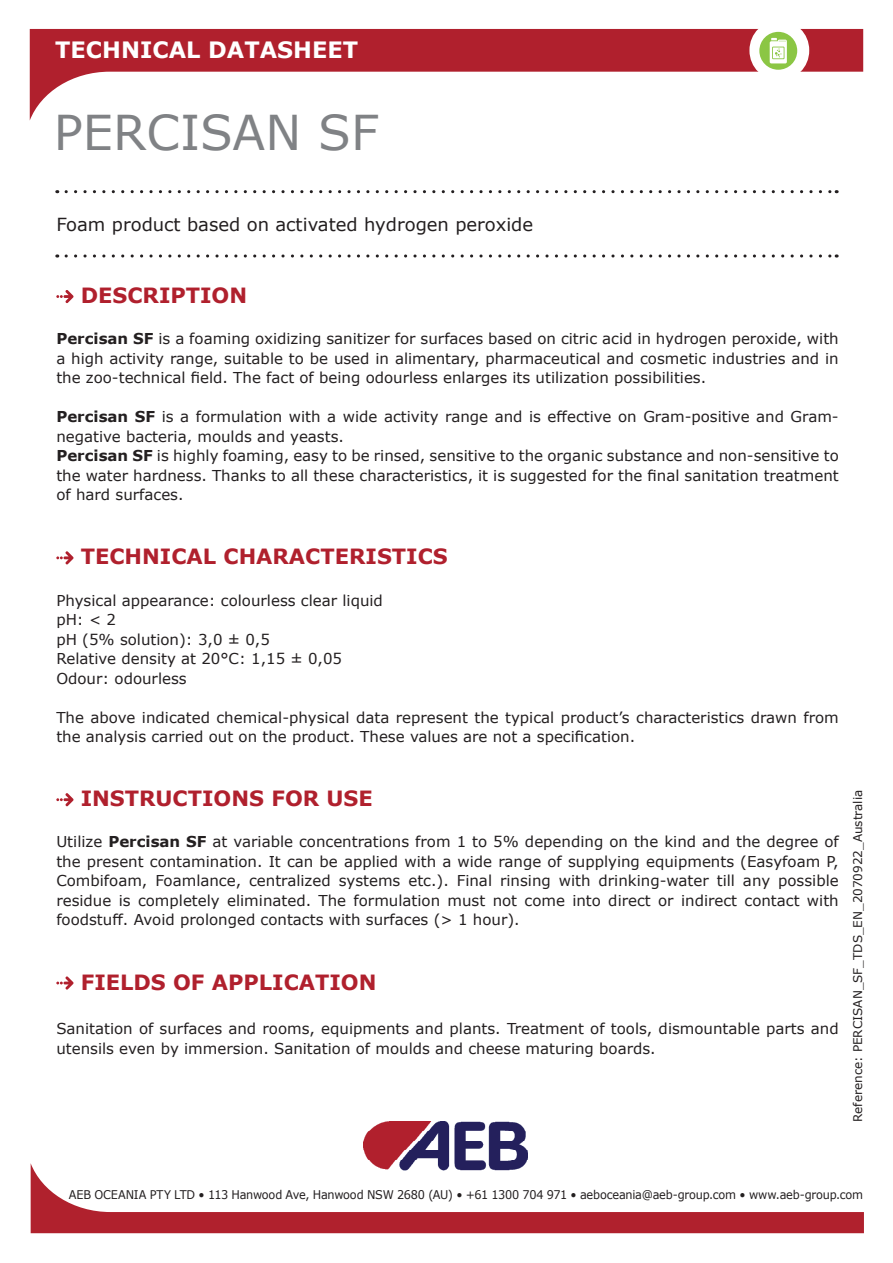
<style>
.page{position:relative;width:893px;height:1263px;background:#fff}
.page>*{position:absolute;margin:0;border:0;box-sizing:border-box;transform-origin:0 0}
.t1{font:48px "Verdana";color:#808285}
.t2{font:700 22.5px "Verdana";color:#fff}
.t3{font:700 21px "Verdana";color:#b0202d}
.t4{font:18px "Verdana";color:#231f20}
.t5{font:15px/19.5px "Verdana";color:#231f20}
.t6{font:12px "Verdana";letter-spacing:-.01em;color:#231f20;scale:.94 1}
.t7{font:12px "Verdana";letter-spacing:-.01em;color:#231f20}
.s1{font-weight:700}
</style>
<div class="page">
<svg style="left:30px;top:29px;width:833px;height:91px"></svg>
<img style="left:363px;top:1121px;width:165px;height:42px">
<svg style="left:31px;top:1163px;width:833px;height:70px"></svg>
<svg style="left:66px;top:190px;width:771px;height:3px"></svg>
<svg style="left:66px;top:254px;width:771px;height:4px"></svg>
<div style="left:749px;top:20px;width:60px;height:61px;background:#fff;border-radius:30px"></div>
<div style="left:759px;top:32px;width:38px;height:38px;background:#8bc644;border-radius:50%"></div>
<svg style="left:770px;top:38px;width:17px;height:25px"></svg>
<svg style="left:56px;top:290px;width:18px;height:13px"></svg>
<svg style="left:56px;top:551px;width:18px;height:13px"></svg>
<svg style="left:56px;top:793px;width:18px;height:13px"></svg>
<svg style="left:56px;top:976px;width:18px;height:13px"></svg>
<h2 class="t2" style="left:55px;top:34px;width:304px">TECHNICAL DATASHEET</h2>
<h1 class="t1" style="left:54px;top:100px;width:326px">PERCISAN SF</h1>
<p class="t4" style="left:56px;top:212px;width:478px">Foam product based on activated hydrogen peroxide</p>
<h3 class="t3" style="left:81px;top:281px;width:168px">DESCRIPTION</h3>
<p class="t5" style="left:56px;top:329px;width:784px;text-align:justify"><span class="s1">Percisan SF</span> is a foaming oxidizing sanitizer for surfaces based on citric acid in hydrogen peroxide, with a high activity range, suitable to be used in alimentary, pharmaceutical and cosmetic industries and in the zoo-technical field. The fact of being odourless enlarges its utilization possibilities.</p>
<p class="t5" style="left:56px;top:407px;width:784px"><span class="s1">Percisan SF</span> is a formulation with a wide activity range and is effective on Gram-positive and Gram&shy;negative bacteria, moulds and yeasts.<br><span class="s1">Percisan SF</span> is highly foaming, easy to be rinsed, sensitive to the organic substance and non-sensitive to the water hardness. Thanks to all these characteristics, it is suggested for the final sanitation treatment of hard surfaces.</p>
<h3 class="t3" style="left:81px;top:542px;width:369px">TECHNICAL CHARACTERISTICS</h3>
<p class="t5" style="left:56px;top:590px;width:328px">Physical appearance: colourless clear liquid pH: &lt; 2<br>pH (5% solution): 3,0 ± 0,5<br>Relative density at 20°C: 1,15 ± 0,05<br>Odour: odourless</p>
<p class="t5" style="left:56px;top:707px;width:784px">The above indicated chemical-physical data represent the typical product’s characteristics drawn from the analysis carried out on the product. These values are not a specification.</p>
<h3 class="t3" style="left:81px;top:784px;width:294px">INSTRUCTIONS FOR USE</h3>
<p class="t5" style="left:56px;top:832px;width:784px;text-align:justify">Utilize <span class="s1">Percisan SF</span> at variable concentrations from 1 to 5% depending on the kind and the degree of the present contamination. It can be applied with a wide range of supplying equipments (Easyfoam P, Combifoam, Foamlance, centralized systems etc.). Final rinsing with drinking-water till any possible residue is completely eliminated. The formulation must not come into direct or indirect contact with foodstuff. Avoid prolonged contacts with surfaces (&gt; 1 hour).</p>
<h3 class="t3" style="left:81px;top:967px;width:297px">FIELDS OF APPLICATION</h3>
<p class="t5" style="left:56px;top:1019px;width:784px">Sanitation of surfaces and rooms, equipments and plants. Treatment of tools, dismountable parts and utensils even by immersion. Sanitation of moulds and cheese maturing boards.</p>
<p class="t7" style="left:850px;top:1122px;width:334px;rotate:-90deg">Reference: PERCISAN_SF_TDS_EN_2070922_Australia</p>
<p class="t6" style="left:69px;top:1186px;width:847px">AEB OCEANIA PTY LTD • 113 Hanwood Ave, Hanwood NSW 2680 (AU) • +61 1300 704 971 • aeboceania@aeb-group.com • www.aeb-group.com</p>
</div>
